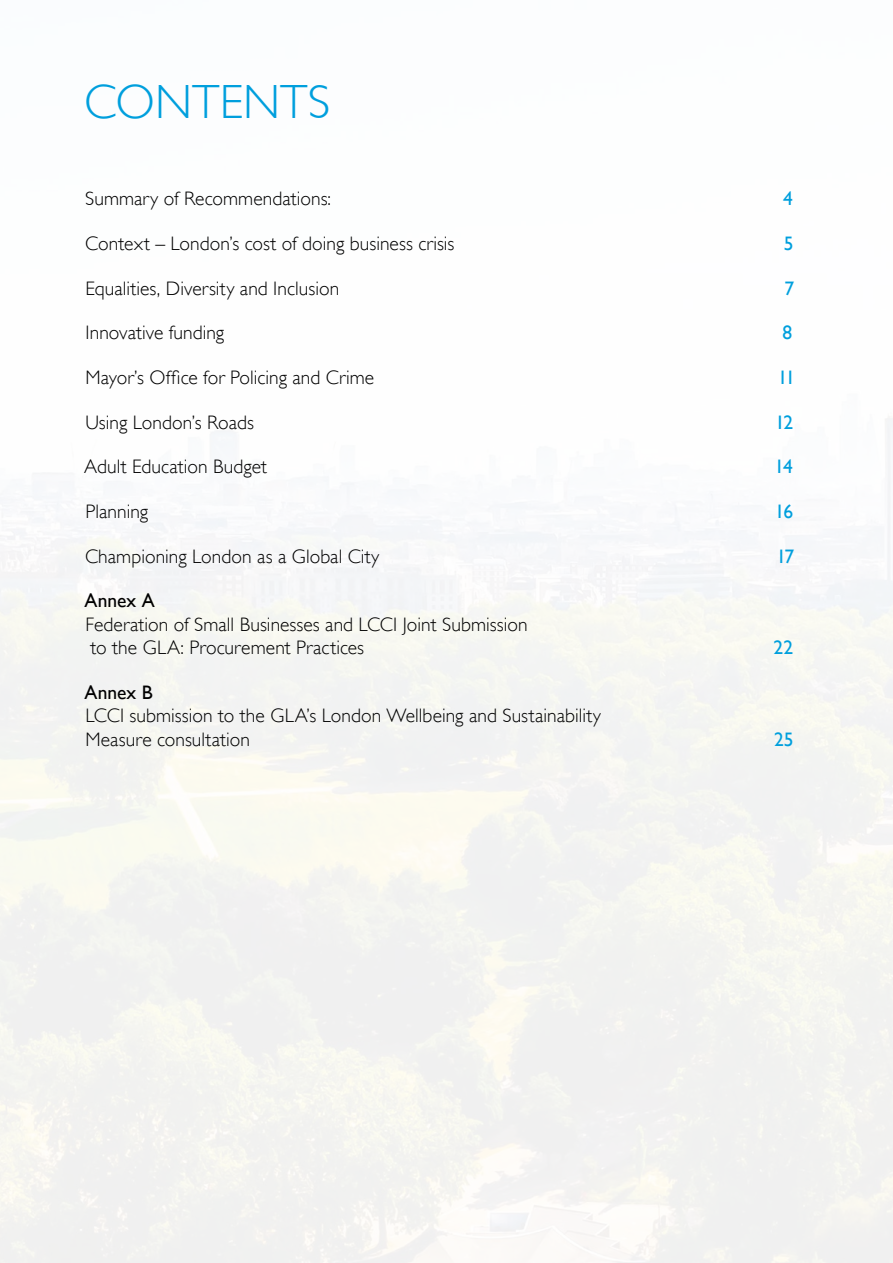
<style>
.page{position:relative;width:893px;height:1263px;background:#f9f9f5}
.page>*{position:absolute;margin:0;border:0;box-sizing:border-box;transform-origin:0 0}
.t1{font:300 48px "Gill Sans";color:#009fdd}
.t2{font:300 19.5px/23.4px "Gill Sans";letter-spacing:.005em;color:#000}
.t3{font:19.5px "Gill Sans";letter-spacing:-.06em;color:#009fdd}
.t4{font:19.5px "Gill Sans";color:#000}
</style>
<div class="page">
<h1 class="t1" style="left:84px;top:75px;width:247px">CONTENTS</h1>
<p class="t2" style="left:85px;top:187px;width:247px">Summary of Recommendations:</p>
<p class="t3" style="left:783px;top:187px;width:11px">4</p>
<p class="t2" style="left:85px;top:232px;width:371px">Context – London’s cost of doing business crisis</p>
<p class="t3" style="left:784px;top:232px;width:11px">5</p>
<p class="t2" style="left:85px;top:276px;width:255px">Equalities, Diversity and Inclusion</p>
<p class="t3" style="left:785px;top:277px;width:11px">7</p>
<p class="t2" style="left:85px;top:321px;width:140px">Innovative funding</p>
<p class="t3" style="left:783px;top:321px;width:11px">8</p>
<p class="t2" style="left:86px;top:366px;width:290px">Mayor’s Office for Policing and Crime</p>
<p class="t3" style="left:778px;top:366px;width:19px">11</p>
<p class="t2" style="left:85px;top:410px;width:170px">Using London’s Roads</p>
<p class="t3" style="left:775px;top:411px;width:20px">12</p>
<p class="t2" style="left:84px;top:455px;width:184px">Adult Education Budget</p>
<p class="t3" style="left:775px;top:455px;width:20px">14</p>
<p class="t2" style="left:85px;top:500px;width:64px">Planning</p>
<p class="t3" style="left:775px;top:500px;width:20px">16</p>
<p class="t2" style="left:85px;top:544px;width:296px">Championing London as a Global City</p>
<p class="t3" style="left:776px;top:545px;width:19px">17</p>
<p class="t4" style="left:85px;top:589px;width:72px">Annex A</p>
<p class="t2" style="left:85px;top:612px;width:444px">Federation of Small Businesses and LCCI Joint Submission to the GLA: Procurement Practices</p>
<p class="t3" style="left:774px;top:636px;width:21px">22</p>
<p class="t4" style="left:85px;top:681px;width:70px">Annex B</p>
<p class="t2" style="left:85px;top:704px;width:517px">LCCI submission to the GLA’s London Wellbeing and Sustainability<br>Measure consultation</p>
<p class="t3" style="left:774px;top:727px;width:21px">25</p>
</div>
